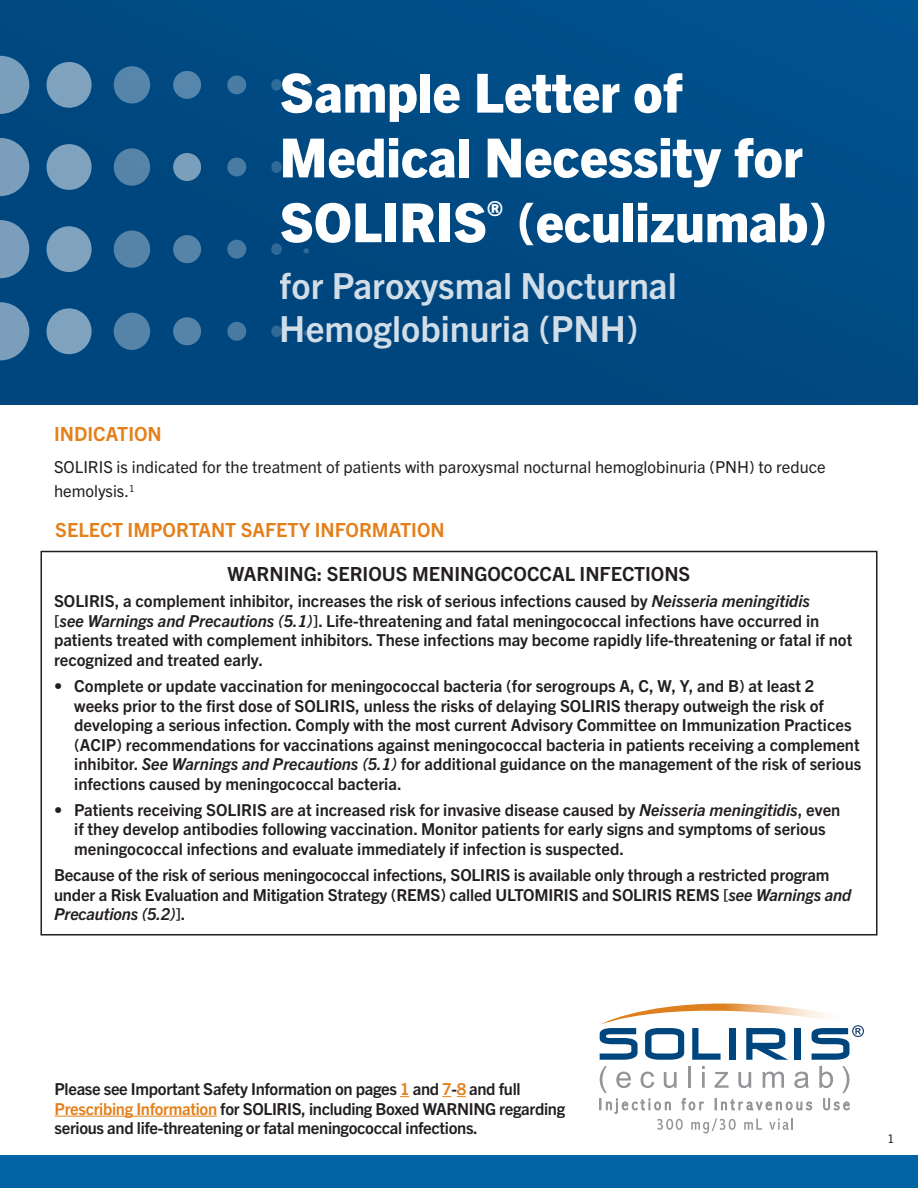
<style>
.page{position:relative;width:918px;height:1188px;background:#fff}
.page>*{position:absolute;margin:0;border:0;box-sizing:border-box;transform-origin:0 0}
.t1{font:800 54px/64.8px "Trade Gothic Next LT Pro";color:#fff}
.t2{font:700 36px/43.2px "Trade Gothic Next LT Pro";color:#fff}
.t3{font:700 19.5px "Trade Gothic Next LT Pro";color:#e4801b}
.t4{font:700 19.5px "Trade Gothic Next LT Pro";color:#231f20}
.t5{font:700 16.5px/19.5px "Trade Gothic Next LT Pro";color:#231f20}
.t6{font:700 16.5px/19.5px "Trade Gothic Next LT Pro";letter-spacing:-.02em;color:#231f20}
.t7{font:16.5px/24px "Trade Gothic Next LT Pro";color:#231f20}
.t8{font:12px "Trade Gothic Next LT Pro";color:#231f20}
.s1{font-style:italic}
.s2{color:#e4801b}
</style>
<div class="page">
<div style="left:0;top:0;width:918px;height:405px;background:#004982"></div>
<div style="left:0;top:1155px;width:918px;height:33px;background:#0063a4"></div>
<svg style="left:599px;top:1003px;width:265px;height:57px"></svg>
<svg style="left:819px;top:1066px;width:31px;height:44px"></svg>
<svg style="left:600px;top:1066px;width:212px;height:67px"></svg>
<svg style="left:0;top:56px;width:29px;height:58px"></svg>
<div style="left:47px;top:62px;width:45px;height:46px;background:#7fa2be;border-radius:50%"></div>
<div style="left:114px;top:66px;width:36px;height:38px;background:#5685ab;border-radius:50%"></div>
<div style="left:173px;top:71px;width:28px;height:28px;background:#5686ac;border-radius:50%"></div>
<div style="left:227px;top:75px;width:19px;height:19px;background:#497da5;border-radius:50%"></div>
<div style="left:271px;top:79px;width:11px;height:12px;background:#306c9a;border-radius:50%"></div>
<svg style="left:0;top:138px;width:29px;height:58px"></svg>
<div style="left:47px;top:144px;width:45px;height:46px;background:#7fa2be;border-radius:50%"></div>
<div style="left:114px;top:148px;width:36px;height:38px;background:#5684a9;border-radius:50%"></div>
<div style="left:173px;top:153px;width:28px;height:28px;background:#7a9fbc;border-radius:50%"></div>
<div style="left:227px;top:158px;width:19px;height:18px;background:#497ba3;border-radius:50%"></div>
<div style="left:271px;top:161px;width:11px;height:12px;background:#306a97;border-radius:50%"></div>
<svg style="left:0;top:220px;width:29px;height:58px"></svg>
<div style="left:47px;top:226px;width:45px;height:46px;background:#7fa2be;border-radius:50%"></div>
<div style="left:114px;top:231px;width:36px;height:37px;background:#5684a9;border-radius:50%"></div>
<div style="left:173px;top:235px;width:28px;height:28px;background:#5684a9;border-radius:50%"></div>
<div style="left:227px;top:240px;width:19px;height:19px;background:#497aa2;border-radius:50%"></div>
<div style="left:271px;top:243px;width:11px;height:12px;background:#306896;border-radius:50%"></div>
<svg style="left:0;top:302px;width:29px;height:58px"></svg>
<div style="left:47px;top:308px;width:45px;height:46px;background:#7fa2be;border-radius:50%"></div>
<div style="left:114px;top:313px;width:36px;height:37px;background:#5684a9;border-radius:50%"></div>
<div style="left:173px;top:317px;width:28px;height:28px;background:#5684a9;border-radius:50%"></div>
<div style="left:227px;top:322px;width:19px;height:19px;background:#497aa2;border-radius:50%"></div>
<div style="left:271px;top:325px;width:11px;height:12px;background:#306896;border-radius:50%"></div>
<svg style="left:303px;top:330px;width:6px;height:6px"></svg>
<svg style="left:303px;top:248px;width:6px;height:5px"></svg>
<svg style="left:306px;top:164px;width:6px;height:5px"></svg>
<svg style="left:306px;top:81px;width:6px;height:6px"></svg>
<hr style="left:55px;top:1116px;width:162px;height:1px;background:#e4801b">
<div style="left:40px;top:551px;width:838px;height:385px;border:2px solid #231f20"></div>
<p class="t3" style="left:54px;top:420px;width:109px">INDICATION</p>
<h1 class="t1" style="left:280px;top:57px;width:549px">Sample Letter of<br>Medical Necessity for<br>SOLIRIS<sup>®</sup> (eculizumab)</h1>
<h2 class="t2" style="left:280px;top:262px;width:399px">for Paroxysmal Nocturnal<br>Hemoglobinuria (PNH)</h2>
<p class="t7" style="left:54px;top:454px;width:773px">SOLIRIS is indicated for the treatment of patients with paroxysmal nocturnal hemoglobinuria (PNH) to reduce hemolysis.<sup>1</sup></p>
<p class="t3" style="left:55px;top:516px;width:391px">SELECT IMPORTANT SAFETY INFORMATION</p>
<p class="t4" style="left:228px;top:561px;width:464px">WARNING: SERIOUS MENINGOCOCCAL INFECTIONS</p>
<p class="t5" style="left:54px;top:591px;width:800px">SOLIRIS, a complement inhibitor, increases the risk of serious infections caused by <span class="s1">Neisseria meningitidis<br></span>[<span class="s1">see Warnings and Precautions (5.1)</span>]. Life-threatening and fatal meningococcal infections have occurred in patients treated with complement inhibitors. These infections may become rapidly life-threatening or fatal if not recognized and treated early.</p>
<p class="t5" style="left:74px;top:675px;width:789px;text-indent:-20px">• Complete or update vaccination for meningococcal bacteria (for serogroups A, C, W, Y, and B) at least 2 weeks prior to the first dose of SOLIRIS, unless the risks of delaying SOLIRIS therapy outweigh the risk of developing a serious infection. Comply with the most current Advisory Committee on Immunization Practices (ACIP) recommendations for vaccinations against meningococcal bacteria in patients receiving a complement inhibitor. <span class="s1">See Warnings and Precautions (5.1)</span> for additional guidance on the management of the risk of serious infections caused by meningococcal bacteria.</p>
<p class="t5" style="left:74px;top:799px;width:768px;text-indent:-20px">• Patients receiving SOLIRIS are at increased risk for invasive disease caused by <span class="s1">Neisseria meningitidis</span>, even if they develop antibodies following vaccination. Monitor patients for early signs and symptoms of serious meningococcal infections and evaluate immediately if infection is suspected.</p>
<p class="t5" style="left:54px;top:864px;width:799px">Because of the risk of serious meningococcal infections, SOLIRIS is available only through a restricted program under a Risk Evaluation and Mitigation Strategy (REMS) called ULTOMIRIS and SOLIRIS REMS [<span class="s1">see Warnings and<br>Precautions (5.2)</span>].</p>
<p class="t6" style="left:55px;top:1078px;width:512px">Please see Important Safety Information on pages <span class="s2">1</span> and <span class="s2">7</span>-<span class="s2">8</span> and full<br><span class="s2">Prescribing Information</span> for SOLIRIS, including Boxed WARNING regarding serious and life-threatening or fatal meningococcal infections.</p>
<p class="t8" style="left:888px;top:1130px;width:8px">1</p>
</div>
